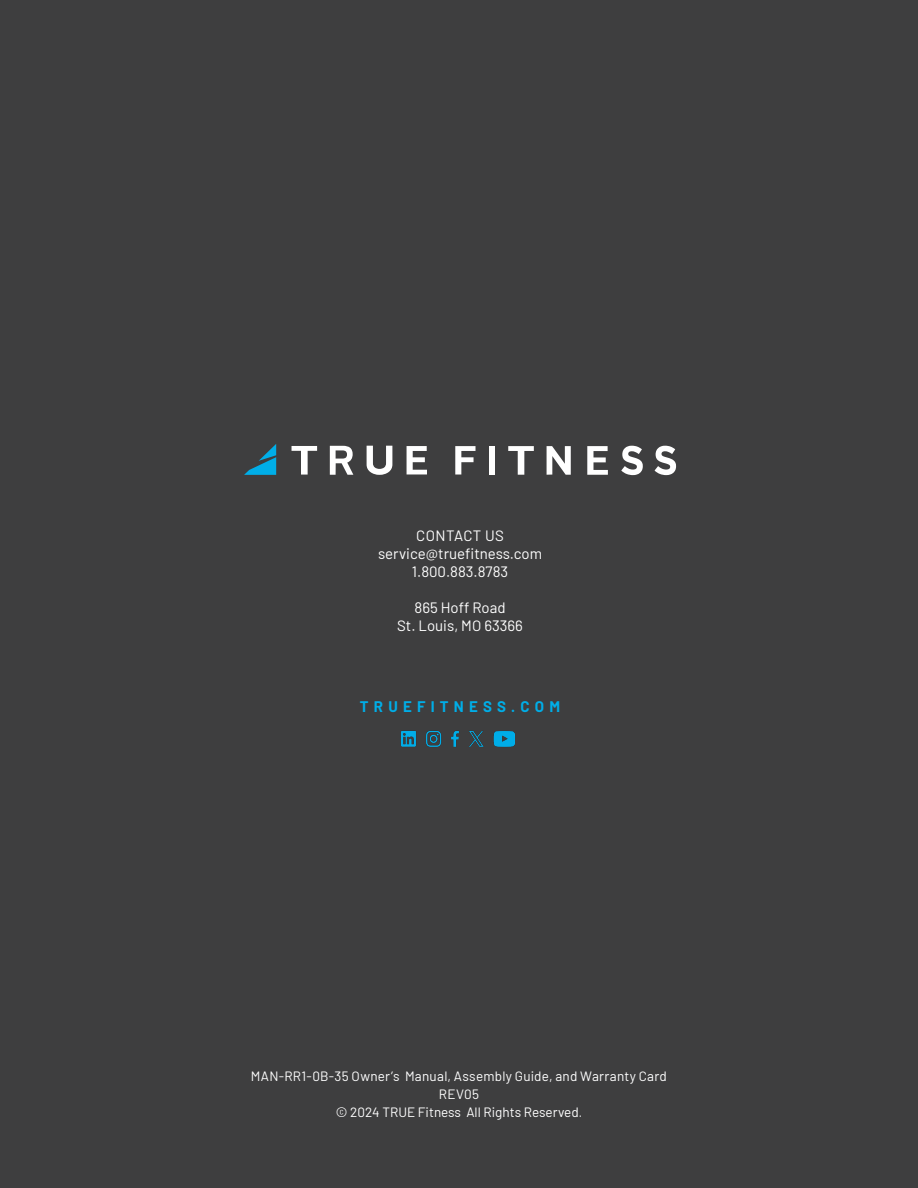
<style>
.page{position:relative;width:918px;height:1188px;background:#3e3e3f}
.page>*{position:absolute;margin:0;border:0;box-sizing:border-box;transform-origin:0 0}
.t1{font:15px/18px "Barlow";color:#fff;text-align:center}
.t2{font:700 15px "Barlow";letter-spacing:.35em;color:#00aee8}
.t3{font:13.5px/18px "Barlow";letter-spacing:.015em;color:#fff;text-align:center}
.s1{font-size:12px}
</style>
<div class="page">
<svg style="left:244px;top:444px;width:32px;height:31px"></svg>
<svg style="left:367px;top:446px;width:25px;height:29px"></svg>
<svg style="left:407px;top:446px;width:20px;height:28px"></svg>
<svg style="left:292px;top:446px;width:25px;height:29px"></svg>
<svg style="left:330px;top:446px;width:23px;height:29px"></svg>
<svg style="left:455px;top:446px;width:21px;height:29px"></svg>
<div style="left:489px;top:446px;width:6px;height:29px;background:#fff"></div>
<svg style="left:508px;top:446px;width:26px;height:29px"></svg>
<svg style="left:547px;top:446px;width:24px;height:29px"></svg>
<svg style="left:587px;top:446px;width:21px;height:29px"></svg>
<svg style="left:621px;top:446px;width:22px;height:29px"></svg>
<svg style="left:655px;top:446px;width:21px;height:29px"></svg>
<img style="left:402px;top:730px;width:113px;height:17px">
<p class="t1" style="left:378px;top:526px;width:166px">CONTACT US service@truefitness.com<br>1.800.883.8783</p>
<p class="t1" style="left:397px;top:598px;width:127px">865 Hoff Road<br>St. Louis, MO 63366</p>
<p class="t2" style="left:360px;top:695px;width:202px">TRUEFITNESS.COM</p>
<p class="t3" style="left:251px;top:1066px;width:418px">MAN-RR1-0B-35 Owner’s Manual, Assembly Guide, and Warranty Card<br>REV05<br>© 2024 TRUE Fitness All Rights Reserved<span class="s1">.</span></p>
</div>
